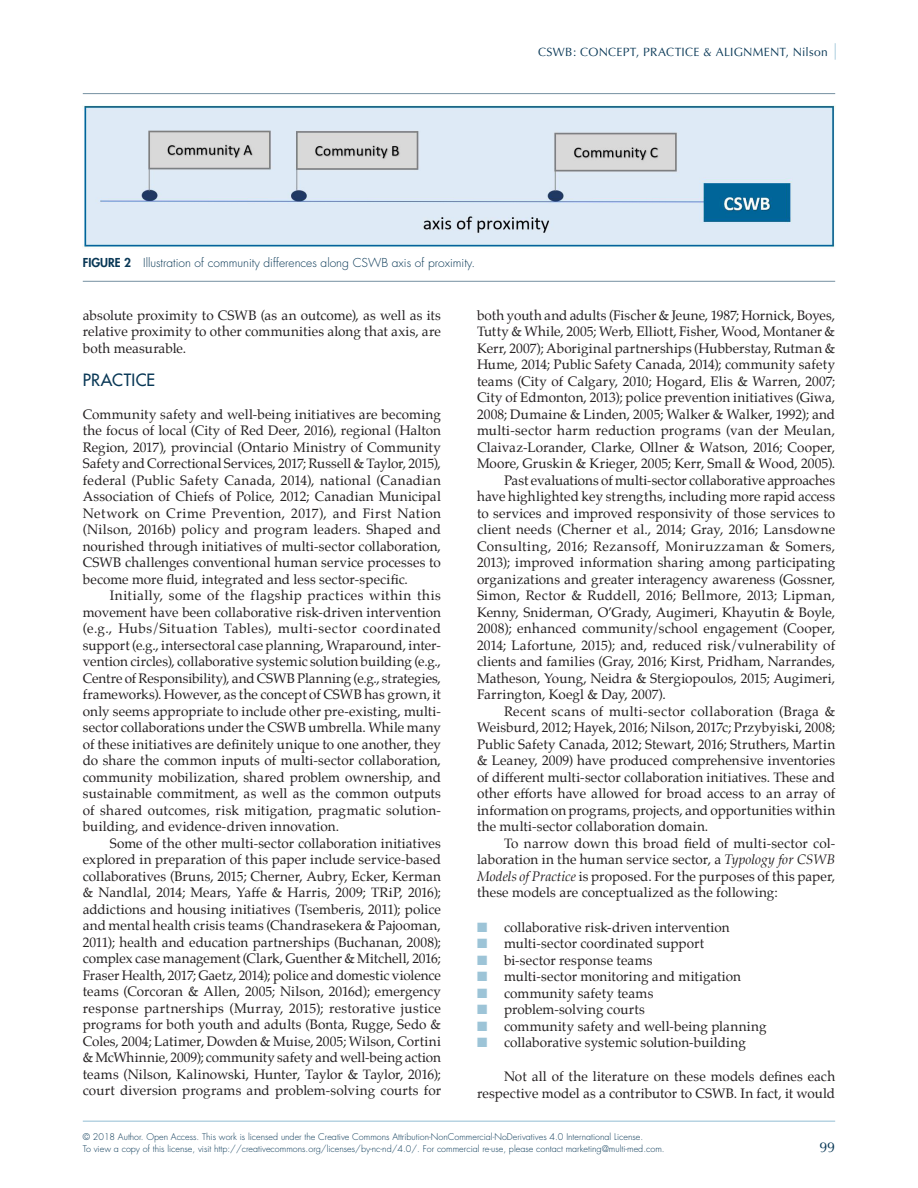
<style>
.page{position:relative;width:918px;height:1188px;background:#fff}
.page>*{position:absolute;margin:0;border:0;box-sizing:border-box;transform-origin:0 0}
.Subhead_1{font:16.5px "Futura";letter-spacing:.015em;color:#093856}
.t1{font:14.25px "Optima";color:#093856}
.Body_text{font:13.5px/16.5px "Palatino";letter-spacing:.005em;color:#231f20;text-align:justify}
.Body_text_1st_para{font:13.5px/16.5px "Palatino";letter-spacing:.01em;color:#231f20;text-align:justify}
.Figure_Captions{font:300 12px "Futura";color:#093856}
.t2{font:12px "Optima";letter-spacing:.02em;color:#093856}
.t3{font:300 9px/12px "Futura";color:#093856}
.s1{font-weight:800}
.s2{font-style:italic}
.s3{color:#9dc4d7}
</style>
<div class="page">
<hr style="left:83px;top:1121px;width:752px;height:1px;background:#3a89b0">
<svg style="left:835px;top:43px;width:1px;height:17px"></svg>
<hr style="left:83px;top:93px;width:752px;height:1px;background:#849cab">
<img style="left:83px;top:106px;width:752px;height:142px">
<hr style="left:83px;top:281px;width:752px;height:1px;background:#849cab">
<p class="t2" style="left:538px;top:45px;width:291px">CSWB: CONCEPT, PRACTICE &amp; ALIGNMENT, Nilson</p>
<p class="Figure_Captions" style="left:83px;top:255px;width:394px"><span class="s1">FIGURE 2</span> Illustration of community differences along CSWB axis of proximity.</p>
<p class="Body_text" style="left:83px;top:307px;width:360px">absolute proximity to CSWB (as an outcome), as well as its relative proximity to other communities along that axis, are both measurable.</p>
<p class="Subhead_1" style="left:83px;top:369px;width:74px">PRACTICE</p>
<p class="Body_text_1st_para" style="left:83px;top:406px;width:360px">Community safety and well-being initiatives are becoming the focus of local (City of Red Deer, 2016), regional (Halton Region, 2017), provincial (Ontario Ministry of Community Safety and Correctional Services, 2017; Russell &amp; Taylor, 2015), federal (Public Safety Canada, 2014), national (Canadian Association of Chiefs of Police, 2012; Canadian Municipal Network on Crime Prevention, 2017), and First Nation (Nilson, 2016b) policy and program leaders. Shaped and nourished through initiatives of multi-sector collaboration, CSWB challenges conventional human service processes to become more fluid, integrated and less sector-specific.</p>
<p class="Body_text" style="left:83px;top:587px;width:360px;text-indent:27px">Initially, some of the flagship practices within this movement have been collaborative risk-driven intervention (e.g., Hubs/Situation Tables), multi-sector coordinated support (e.g., intersectoral case planning, Wraparound, inter&shy;vention circles), collaborative systemic solution building (e.g., Centre of Responsibility), and CSWB Planning (e.g., strategies, frameworks). However, as the concept of CSWB has grown, it only seems appropriate to include other pre-existing, multi&shy;sector collaborations under the CSWB umbrella. While many of these initiatives are definitely unique to one another, they do share the common inputs of multi-sector collaboration, community mobilization, shared problem ownership, and sustainable commitment, as well as the common outputs of shared outcomes, risk mitigation, pragmatic solution&shy;building, and evidence-driven innovation.</p>
<p class="Body_text" style="left:83px;top:835px;width:360px;text-indent:27px">Some of the other multi-sector collaboration initiatives explored in preparation of this paper include service-based collaboratives (Bruns, 2015; Cherner, Aubry, Ecker, Kerman &amp; Nandlal, 2014; Mears, Yaffe &amp; Harris, 2009; TRiP, 2016); addictions and housing initiatives (Tsemberis, 2011); police and mental health crisis teams (Chandrasekera &amp; Pajooman, 2011); health and education partnerships (Buchanan, 2008); complex case management (Clark, Guenther &amp; Mitchell, 2016; Fraser Health, 2017; Gaetz, 2014); police and domestic violence teams (Corcoran &amp; Allen, 2005; Nilson, 2016d); emergency response partnerships (Murray, 2015); restorative justice programs for both youth and adults (Bonta, Rugge, Sedo &amp; Coles, 2004; Latimer, Dowden &amp; Muise, 2005; Wilson, Cortini &amp; McWhinnie, 2009); community safety and well-being action teams (Nilson, Kalinowski, Hunter, Taylor &amp; Taylor, 2016); court diversion programs and problem-solving courts for</p>
<p class="Body_text" style="left:477px;top:307px;width:360px">both youth and adults (Fischer &amp; Jeune, 1987; Hornick, Boyes, Tutty &amp; While, 2005; Werb, Elliott, Fisher, Wood, Montaner &amp; Kerr, 2007); Aboriginal partnerships (Hubberstay, Rutman &amp; Hume, 2014; Public Safety Canada, 2014); community safety teams (City of Calgary, 2010; Hogard, Elis &amp; Warren, 2007; City of Edmonton, 2013); police prevention initiatives (Giwa, 2008; Dumaine &amp; Linden, 2005; Walker &amp; Walker, 1992); and multi-sector harm reduction programs (van der Meulan, Claivaz-Lorander, Clarke, Ollner &amp; Watson, 2016; Cooper, Moore, Gruskin &amp; Krieger, 2005; Kerr, Small &amp; Wood, 2005).</p>
<p class="Body_text" style="left:477px;top:472px;width:360px;text-indent:27px">Past evaluations of multi-sector collaborative approaches have highlighted key strengths, including more rapid access to services and improved responsivity of those services to client needs (Cherner et al., 2014; Gray, 2016; Lansdowne Consulting, 2016; Rezansoff, Moniruzzaman &amp; Somers, 2013); improved information sharing among participating organizations and greater interagency awareness (Gossner, Simon, Rector &amp; Ruddell, 2016; Bellmore, 2013; Lipman, Kenny, Sniderman, O’Grady, Augimeri, Khayutin &amp; Boyle, 2008); enhanced community/school engagement (Cooper, 2014; Lafortune, 2015); and, reduced risk/vulnerability of clients and families (Gray, 2016; Kirst, Pridham, Narrandes, Matheson, Young, Neidra &amp; Stergiopoulos, 2015; Augimeri, Farrington, Koegl &amp; Day, 2007).</p>
<p class="Body_text" style="left:477px;top:703px;width:360px;text-indent:27px">Recent scans of multi-sector collaboration (Braga &amp; Weisburd, 2012; Hayek, 2016; Nilson, 2017c; Przybyiski, 2008; Public Safety Canada, 2012; Stewart, 2016; Struthers, Martin &amp; Leaney, 2009) have produced comprehensive inventories of different multi-sector collaboration initiatives. These and other efforts have allowed for broad access to an array of information on programs, projects, and opportunities within the multi-sector collaboration domain.</p>
<p class="Body_text" style="left:477px;top:835px;width:360px;text-indent:27px">To narrow down this broad field of multi-sector col&shy;laboration in the human service sector, a <span class="s2">Typology for CSWB Models of Practice</span> is proposed. For the purposes of this paper, these models are conceptualized as the following:</p>
<p class="Body_text" style="left:477px;top:919px;width:254px"><span class="s3">■</span> collaborative risk-driven intervention</p>
<p class="Body_text" style="left:477px;top:935px;width:229px"><span class="s3">■</span> multi-sector coordinated support</p>
<p class="Body_text" style="left:477px;top:952px;width:177px"><span class="s3">■</span> bi-sector response teams</p>
<p class="Body_text" style="left:477px;top:968px;width:266px"><span class="s3">■</span> multi-sector monitoring and mitigation</p>
<p class="Body_text" style="left:477px;top:985px;width:178px"><span class="s3">■</span> community safety teams</p>
<p class="Body_text" style="left:477px;top:1001px;width:169px"><span class="s3">■</span> problem-solving courts</p>
<p class="Body_text" style="left:477px;top:1018px;width:291px"><span class="s3">■</span> community safety and well-being planning</p>
<p class="Body_text" style="left:477px;top:1034px;width:270px"><span class="s3">■</span> collaborative systemic solution-building</p>
<p class="Body_text" style="left:477px;top:1068px;width:360px;text-align:right">Not all of the literature on these models defines each respective model as a contributor to CSWB. In fact, it would</p>
<p class="t3" style="left:83px;top:1131px;width:583px">© 2018 Author. Open Access. This work is licensed under the Creative Commons Attribution-NonCommercial-NoDerivatives 4.0 International License.<br>To view a copy of this license, visit http://creativecommons.org/licenses/by-nc-nd/4.0/. For commercial re-use, please contact marketing@multi-med.com.</p>
<p class="t1" style="left:819px;top:1139px;width:17px">99</p>
</div>
